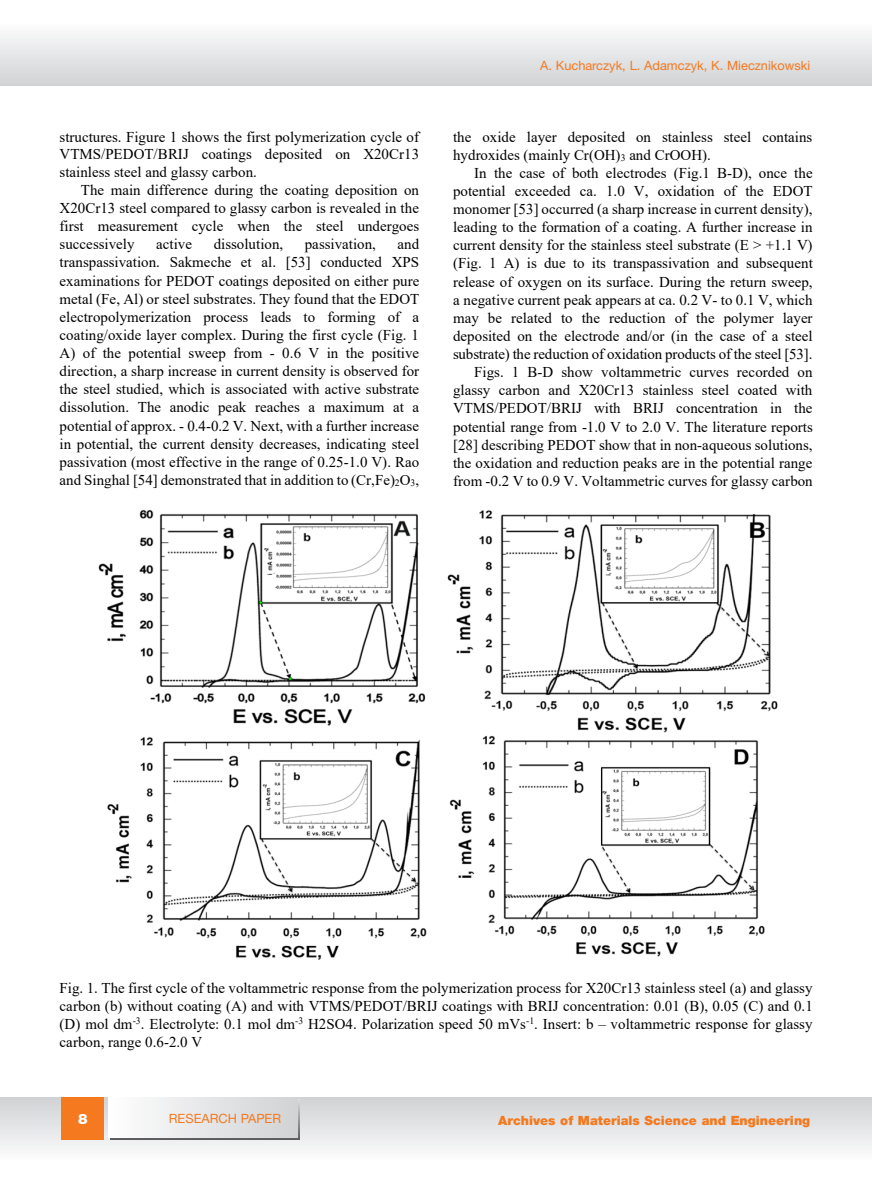
<style>
.page{position:relative;width:872px;height:1191px;background:#fff}
.page>*{position:absolute;margin:0;border:0;box-sizing:border-box;transform-origin:0 0}
.t1{font:15px/18.1px "Times New Roman";letter-spacing:.005em;color:#000;text-align:justify}
.t2{font:900 14.25px "Helvetica Neue LT Pro";color:#fff}
.t3{font:12.75px "Helvetica Neue LT Pro";color:#f4791f}
.t4{font:900 12.75px "Helvetica Neue LT Pro";color:#f4791f}
</style>
<div class="page">
<svg style="left:0;top:35px;width:871px;height:50px"></svg>
<svg style="left:0;top:1097px;width:871px;height:52px"></svg>
<div style="left:62px;top:1097px;width:42px;height:43px;background:#f4791f"></div>
<div style="left:111px;top:1099px;width:189px;height:41px;background:linear-gradient(to right,#fdfdfe,#d0d1d4)"></div>
<svg style="left:108px;top:1097px;width:190px;height:40px"></svg>
<img style="left:98px;top:510px;width:328px;height:216px">
<img style="left:447px;top:510px;width:331px;height:223px">
<img style="left:107px;top:737px;width:320px;height:223px">
<img style="left:449px;top:735px;width:316px;height:222px">
<p class="t1" style="left:60px;top:127px;width:361px">structures. Figure 1 shows the first polymerization cycle of</p>
<p class="t1" style="left:60px;top:145px;width:361px">VTMS/PEDOT/BRIJ coatings deposited on X20Cr13</p>
<p class="t1" style="left:60px;top:163px;width:199px">stainless steel and glassy carbon.</p>
<p class="t1" style="left:81px;top:180px;width:340px">The main difference during the coating deposition on</p>
<p class="t1" style="left:60px;top:198px;width:361px">X20Cr13 steel compared to glassy carbon is revealed in the</p>
<p class="t1" style="left:60px;top:217px;width:361px">first measurement cycle when the steel undergoes</p>
<p class="t1" style="left:60px;top:235px;width:76px">successively</p>
<p class="t1" style="left:156px;top:235px;width:37px">active</p>
<p class="t1" style="left:214px;top:235px;width:71px">dissolution,</p>
<p class="t1" style="left:305px;top:235px;width:73px">passivation,</p>
<p class="t1" style="left:60px;top:235px;width:361px;text-indent:338px">and transpassivation. Sakmeche et al. [53] conducted XPS examinations for PEDOT coatings deposited on either pure metal (Fe, Al) or steel substrates. They found that the EDOT electropolymerization process leads to forming of a coating/oxide layer complex. During the first cycle (Fig. 1<br>A) of the potential sweep from - 0.6 V in the positive direction, a sharp increase in current density is observed for the steel studied, which is associated with active substrate dissolution. The anodic peak reaches a maximum at a potential of approx. - 0.4-0.2 V. Next, with a further increase in potential, the current density decreases, indicating steel passivation (most effective in the range of 0.25-1.0 V). Rao and Singhal [54] demonstrated that in addition to (Cr,Fe)<sub>2</sub>O<sub>3</sub>,</p>
<p class="t3" style="left:540px;top:57px;width:272px">A. Kucharczyk, L. Adamczyk, K. Miecznikowski</p>
<p class="t1" style="left:453px;top:127px;width:361px">the oxide layer deposited on stainless steel contains</p>
<p class="t1" style="left:453px;top:145px;width:259px">hydroxides (mainly Cr(OH)<sub>3</sub> and CrOOH).</p>
<p class="t1" style="left:474px;top:163px;width:340px">In the case of both electrodes (Fig.1 B-D), once the</p>
<p class="t1" style="left:453px;top:181px;width:361px">potential exceeded ca. 1.0 V, oxidation of the EDOT</p>
<p class="t1" style="left:453px;top:199px;width:361px">monomer [53] occurred (a sharp increase in current density),</p>
<p class="t1" style="left:453px;top:218px;width:361px">leading to the formation of a coating. A further increase in</p>
<p class="t1" style="left:453px;top:236px;width:361px">current density for the stainless steel substrate (E &gt; +1.1 V)</p>
<p class="t1" style="left:453px;top:254px;width:361px">(Fig. 1 A) is due to its transpassivation and subsequent</p>
<p class="t1" style="left:453px;top:272px;width:361px">release of oxygen on its surface. During the return sweep,</p>
<p class="t1" style="left:453px;top:290px;width:361px">a negative current peak appears at ca. 0.2 V- to 0.1 V, which</p>
<p class="t1" style="left:453px;top:308px;width:361px">may be related to the reduction of the polymer layer</p>
<p class="t1" style="left:453px;top:326px;width:361px">deposited on the electrode and/or (in the case of a steel</p>
<p class="t1" style="left:453px;top:344px;width:361px">substrate) the reduction of oxidation products of the steel [53].</p>
<p class="t1" style="left:474px;top:363px;width:340px">Figs. 1 B-D show voltammetric curves recorded on</p>
<p class="t1" style="left:453px;top:381px;width:361px">glassy carbon and X20Cr13 stainless steel coated with</p>
<p class="t1" style="left:453px;top:399px;width:361px">VTMS/PEDOT/BRIJ with BRIJ concentration in the</p>
<p class="t1" style="left:453px;top:417px;width:361px">potential range from -1.0 V to 2.0 V. The literature reports</p>
<p class="t1" style="left:453px;top:435px;width:361px">[28] describing PEDOT show that in non-aqueous solutions,</p>
<p class="t1" style="left:453px;top:453px;width:361px">the oxidation and reduction peaks are in the potential range</p>
<p class="t1" style="left:453px;top:471px;width:361px">from -0.2 V to 0.9 V. Voltammetric curves for glassy carbon</p>
<p class="t1" style="left:60px;top:978px;width:754px">Fig. 1. The first cycle of the voltammetric response from the polymerization process for X20Cr13 stainless steel (a) and glassy carbon (b) without coating (A) and with VTMS/PEDOT/BRIJ coatings with BRIJ concentration: 0.01 (B), 0.05 (C) and 0.1 (D) mol dm<sup>-3</sup>. Electrolyte: 0.1 mol dm<sup>-3</sup> H2SO4. Polarization speed 50 mVs<sup>-1</sup>. Insert: b – voltammetric response for glassy carbon, range 0.6-2.0 V</p>
<p class="t2" style="left:78px;top:1110px;width:11px">8</p>
<p class="t3" style="left:169px;top:1110px;width:114px">RESEARCH PAPER</p>
<p class="t4" style="left:498px;top:1112px;width:313px">Archives of Materials Science and Engineering</p>
</div>
